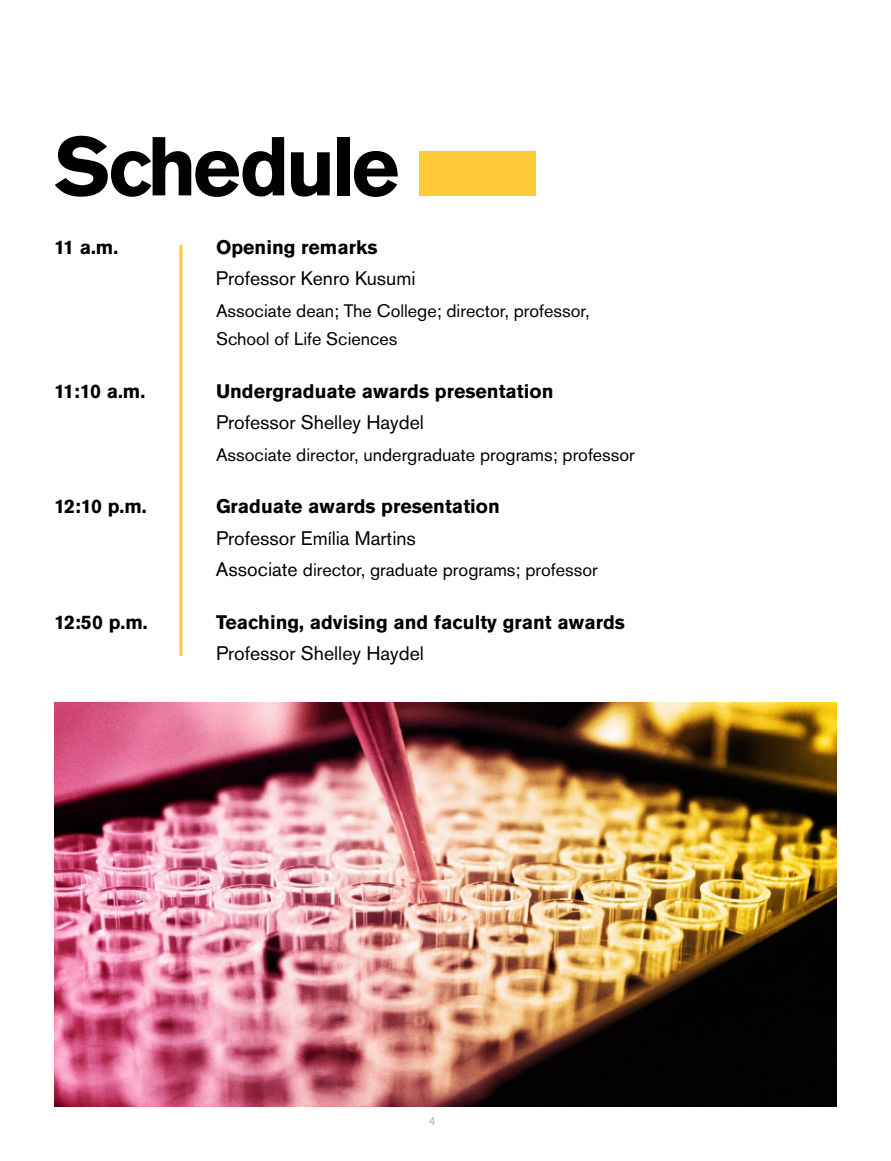
<style>
.page{position:relative;width:891px;height:1161px;background:#fff}
.page>*{position:absolute;margin:0;border:0;box-sizing:border-box;transform-origin:0 0}
.large_header{font:700 82.5px "Akzidenz Grotesk Std";letter-spacing:-.05em;color:#000001}
._02_body{font:700 19.5px/31.5px "Akzidenz Grotesk Std";color:#000001}
._02_body-2{font:19.5px/31.5px "Akzidenz Grotesk Std";color:#000001}
._02_body-3{font:18px/28.5px "Akzidenz Grotesk Std";color:#000001}
.t1{font:12px "Akzidenz Grotesk Std";color:#5a676e}
.s1{font-weight:700}
.s2{font-weight:400}
.s3{font-size:19.5px}
</style>
<div class="page">
<hr style="left:179px;top:246px;width:3px;height:409px;background:#ffc938">
<div style="left:419px;top:151px;width:117px;height:44px;background:#ffc938"></div>
<img style="left:54px;top:703px;width:783px;height:404px">
<p class="large_header" style="left:54px;top:119px;width:347px">Schedule</p>
<p class="_02_body" style="left:54px;top:231px;width:66px">11 a.m.</p>
<p class="_02_body-2" style="left:216px;top:231px;width:201px"><span class="s1">Opening remarks<br></span>Professor Kenro Kusumi</p>
<p class="_02_body-3" style="left:216px;top:296px;width:375px">Associate dean; The College; director, professor,<br>School of Life Sciences</p>
<p class="_02_body" style="left:54px;top:375px;width:93px">11:10 a.m.</p>
<p class="_02_body" style="left:216px;top:375px;width:339px">Undergraduate awards presentation<br><span class="s2">Professor Shelley Haydel</span></p>
<p class="_02_body-3" style="left:216px;top:440px;width:420px">Associate director, undergraduate programs; professor</p>
<p class="_02_body" style="left:54px;top:491px;width:94px">12:10 p.m.</p>
<p class="_02_body" style="left:216px;top:491px;width:285px">Graduate awards presentation<br><span class="s2">Professor Emília Martins</span></p>
<p class="_02_body-3" style="left:216px;top:556px;width:383px"><span class="s3">Associate</span> director, graduate programs; professor</p>
<p class="_02_body" style="left:54px;top:606px;width:95px">12:50 p.m.</p>
<p class="_02_body" style="left:216px;top:606px;width:410px">Teaching, advising and faculty grant awards<br><span class="s2">Professor Shelley Haydel</span></p>
<p class="t1" style="left:429px;top:1114px;width:8px">4</p>
</div>
